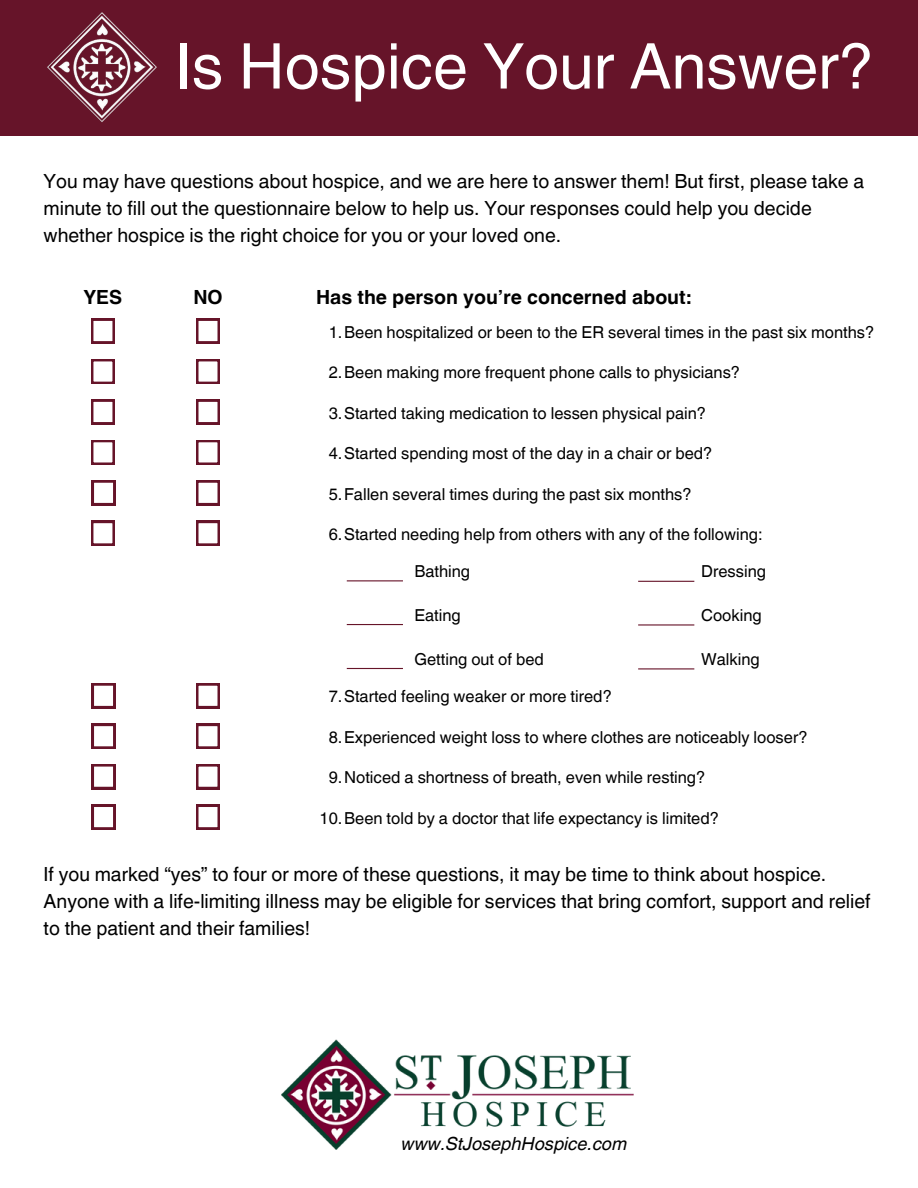
<style>
.page{position:relative;width:918px;height:1188px;background:#fff}
.page>*{position:absolute;margin:0;border:0;box-sizing:border-box;transform-origin:0 0}
.t1{font:63px "Helvetica World";color:#fff}
.t2{font:19.5px/27px "Helvetica World";color:#000}
.t3{font:700 19.5px "Helvetica World";color:#000}
.t4{font:italic 18.15px "Helvetica World";color:#000}
.t5{font:16.5px "Helvetica World";color:#000}
</style>
<div class="page">
<div style="left:0;top:0;width:918px;height:136px;background:#661429"></div>
<img style="left:47px;top:12px;width:110px;height:110px">
<img style="left:282px;top:1039px;width:352px;height:111px">
<hr style="left:347px;top:580px;width:56px;height:1px;background:#661429">
<hr style="left:347px;top:624px;width:56px;height:1px;background:#661429">
<hr style="left:347px;top:668px;width:56px;height:1px;background:#661429">
<hr style="left:638px;top:581px;width:56px;height:1px;background:#661429">
<hr style="left:638px;top:624px;width:56px;height:2px;background:#661429">
<hr style="left:638px;top:668px;width:56px;height:1px;background:#661429">
<svg style="left:91px;top:319px;width:24px;height:24px"></svg>
<svg style="left:196px;top:319px;width:24px;height:24px"></svg>
<svg style="left:91px;top:359px;width:24px;height:25px"></svg>
<svg style="left:196px;top:359px;width:24px;height:25px"></svg>
<svg style="left:91px;top:400px;width:24px;height:24px"></svg>
<svg style="left:196px;top:400px;width:24px;height:24px"></svg>
<svg style="left:91px;top:440px;width:24px;height:25px"></svg>
<svg style="left:196px;top:440px;width:24px;height:25px"></svg>
<svg style="left:92px;top:480px;width:23px;height:25px"></svg>
<svg style="left:196px;top:480px;width:24px;height:25px"></svg>
<svg style="left:91px;top:521px;width:24px;height:25px"></svg>
<svg style="left:196px;top:521px;width:24px;height:25px"></svg>
<svg style="left:92px;top:683px;width:23px;height:25px"></svg>
<svg style="left:196px;top:683px;width:24px;height:25px"></svg>
<svg style="left:92px;top:724px;width:23px;height:25px"></svg>
<svg style="left:196px;top:724px;width:24px;height:25px"></svg>
<svg style="left:92px;top:764px;width:23px;height:25px"></svg>
<svg style="left:196px;top:764px;width:24px;height:25px"></svg>
<svg style="left:92px;top:805px;width:23px;height:24px"></svg>
<svg style="left:196px;top:805px;width:24px;height:24px"></svg>
<h1 class="t1" style="left:176px;top:29px;width:700px">Is Hospice Your Answer?</h1>
<p class="t2" style="left:44px;top:168px;width:822px">You may have questions about hospice, and we are here to answer them! But first, please take a minute to fill out the questionnaire below to help us. Your responses could help you decide whether hospice is the right choice for you or your loved one.</p>
<p class="t3" style="left:84px;top:281px;width:40px">YES</p>
<h4 class="t3" style="left:193px;top:281px;width:31px">NO</h4>
<h2 class="t3" style="left:316px;top:281px;width:377px">Has the person you’re concerned about:</h2>
<h3 class="t5" style="left:329px;top:322px;width:547px">1.Been hospitalized or been to the ER several times in the past six months?</h3>
<p class="t5" style="left:329px;top:363px;width:413px">2.Been making more frequent phone calls to physicians?</p>
<p class="t5" style="left:329px;top:403px;width:379px">3.Started taking medication to lessen physical pain?</p>
<p class="t5" style="left:329px;top:444px;width:385px">4.Started spending most of the day in a chair or bed?</p>
<p class="t5" style="left:329px;top:484px;width:364px">5.Fallen several times during the past six months?</p>
<p class="t5" style="left:329px;top:525px;width:435px">6.Started needing help from others with any of the following:</p>
<p class="t5" style="left:414px;top:562px;width:57px">Bathing</p>
<p class="t5" style="left:414px;top:606px;width:48px">Eating</p>
<p class="t5" style="left:414px;top:650px;width:131px">Getting out of bed</p>
<p class="t5" style="left:701px;top:562px;width:66px">Dressing</p>
<p class="t5" style="left:701px;top:606px;width:62px">Cooking</p>
<p class="t5" style="left:701px;top:650px;width:60px">Walking</p>
<p class="t5" style="left:329px;top:687px;width:285px">7.Started feeling weaker or more tired?</p>
<p class="t5" style="left:329px;top:727px;width:480px">8.Experienced weight loss to where clothes are noticeably looser?</p>
<p class="t5" style="left:329px;top:768px;width:378px">9.Noticed a shortness of breath, even while resting?</p>
<p class="t5" style="left:320px;top:808px;width:401px">10.Been told by a doctor that life expectancy is limited?</p>
<h4 class="t2" style="left:44px;top:860px;width:828px">If you marked “yes” to four or more of these questions, it may be time to think about hospice.<br>Anyone with a life-limiting illness may be eligible for services that bring comfort, support and relief to the patient and their families!</h4>
<h2 class="t4" style="left:401px;top:1129px;width:227px">www.StJosephHospice.com</h2>
</div>
